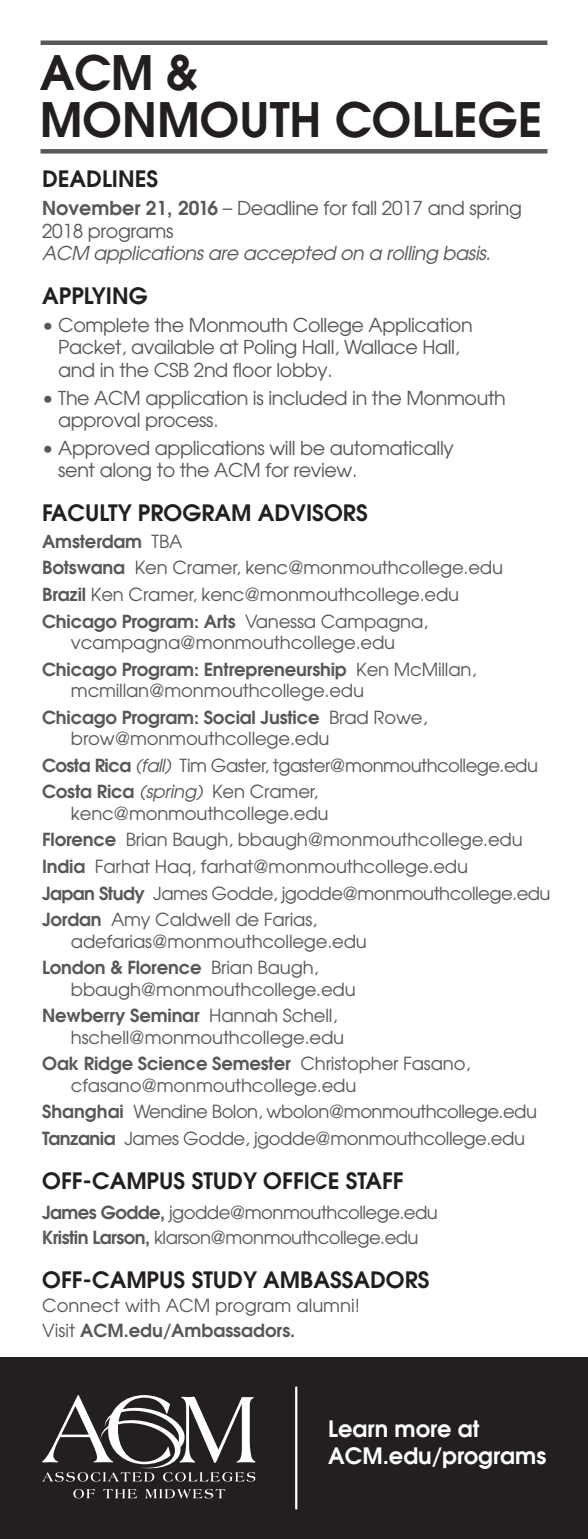
<style>
.page{position:relative;width:588px;height:1539px;background:#fff}
.page>*{position:absolute;margin:0;border:0;box-sizing:border-box;transform-origin:0 0}
.t1{font:600 47.25px/47.2px "Avant Garde";color:#231f20}
.t2{font:600 22.5px "Avant Garde";color:#231f20}
.t3{font:600 22.5px/27px "Avant Garde";color:#fff}
.t4{font:19.12px/22.5px "Avant Garde";letter-spacing:-.02em;color:#57585a}
.t5{font:italic 19.12px "Avant Garde";letter-spacing:-.02em;color:#57585a}
.t6{font:18px/26.6px "Avant Garde";letter-spacing:-.01em;color:#57585a}
.t7{font:18px/26.6px "Avant Garde";letter-spacing:-.03em;color:#57585a}
.s1{font-weight:600}
.s2{font-style:italic}
</style>
<div class="page">
<div style="left:0;top:1357px;width:587px;height:182px;background:#231f20"></div>
<svg style="left:73px;top:1489px;width:22px;height:9px"></svg>
<svg style="left:103px;top:1489px;width:34px;height:9px"></svg>
<svg style="left:145px;top:1489px;width:80px;height:9px"></svg>
<svg style="left:42px;top:1395px;width:213px;height:87px"></svg>
<hr style="left:295px;top:1388px;width:2px;height:121px;background:#fff">
<div style="left:40px;top:40px;width:507px;height:5px;background:#57585a"></div>
<div style="left:40px;top:149px;width:507px;height:5px;background:#57585a"></div>
<h1 class="t1" style="left:40px;top:48px;width:503px">ACM &amp;<br>MONMOUTH COLLEGE</h1>
<p class="t2" style="left:42px;top:164px;width:118px">DEADLINES</p>
<p class="t4" style="left:42px;top:197px;width:481px"><span class="s1">November 21, 2016</span> – Deadline for fall 2017 and spring<br>2018 programs</p>
<p class="t5" style="left:42px;top:241px;width:450px">ACM applications are accepted on a rolling basis.</p>
<p class="t2" style="left:42px;top:281px;width:107px">APPLYING</p>
<p class="t4" style="left:58px;top:313px;width:415px;text-indent:-16px">• Complete the Monmouth College Application<br>Packet, available at Poling Hall, Wallace Hall, and in the CSB 2nd floor lobby.</p>
<p class="t4" style="left:58px;top:386px;width:449px;text-indent:-16px">• The ACM application is included in the Monmouth approval process.</p>
<p class="t4" style="left:58px;top:436px;width:397px;text-indent:-16px">• Approved applications will be automatically sent along to the ACM for review.</p>
<p class="t2" style="left:42px;top:498px;width:327px">FACULTY PROGRAM ADVISORS</p>
<p class="t6" style="left:42px;top:528px;width:462px"><span class="s1">Amsterdam</span> TBA<br><span class="s1">Botswana</span> Ken Cramer, kenc@monmouthcollege.edu <span class="s1">Brazil</span> Ken Cramer, kenc@monmouthcollege.edu <span class="s1">Chicago Program: Arts</span> Vanessa Campagna,</p>
<p class="t6" style="left:42px;top:629px;width:435px;text-indent:29px">vcampagna@monmouthcollege.edu<br><span class="s1">Chicago Program: Entrepreneurship</span> Ken McMillan,</p>
<p class="t6" style="left:42px;top:677px;width:386px;text-indent:29px">mcmillan@monmouthcollege.edu<br><span class="s1">Chicago Program: Social Justice</span> Brad Rowe,</p>
<p class="t7" style="left:42px;top:725px;width:497px;text-indent:29px">brow@monmouthcollege.edu<br><span class="s1">Costa Rica</span> <span class="s2">(fall)</span> Tim Gaster, tgaster@monmouthcollege.edu<br><span class="s1">Costa Rica</span> <span class="s2">(spring)</span> Ken Cramer,</p>
<p class="t6" style="left:42px;top:800px;width:509px;text-indent:29px">kenc@monmouthcollege.edu<br><span class="s1">Florence</span> Brian Baugh, bbaugh@monmouthcollege.edu <span class="s1">India</span> Farhat Haq, farhat@monmouthcollege.edu<br><span class="s1">Japan Study</span> James Godde, jgodde@monmouthcollege.edu <span class="s1">Jordan</span> Amy Caldwell de Farias,</p>
<p class="t6" style="left:42px;top:928px;width:326px;text-indent:29px">adefarias@monmouthcollege.edu<br><span class="s1">London &amp; Florence</span> Brian Baugh,</p>
<p class="t6" style="left:42px;top:976px;width:315px;text-indent:29px">bbaugh@monmouthcollege.edu<br><span class="s1">Newberry Seminar</span> Hannah Schell,</p>
<p class="t6" style="left:42px;top:1024px;width:429px;text-indent:29px">hschell@monmouthcollege.edu<br><span class="s1">Oak Ridge Science Semester</span> Christopher Fasano,</p>
<p class="t6" style="left:42px;top:1072px;width:496px;text-indent:29px">cfasano@monmouthcollege.edu<br><span class="s1">Shanghai</span> Wendine Bolon, wbolon@monmouthcollege.edu<br><span class="s1">Tanzania</span> James Godde, jgodde@monmouthcollege.edu</p>
<p class="t2" style="left:42px;top:1166px;width:363px">OFF-CAMPUS STUDY OFFICE STAFF</p>
<p class="t7" style="left:42px;top:1200px;width:397px;line-height:24.8px"><span class="s1">James Godde,</span> jgodde@monmouthcollege.edu<br><span class="s1">Kristin Larson,</span> klarson@monmouthcollege.edu</p>
<p class="t2" style="left:42px;top:1265px;width:388px">OFF-CAMPUS STUDY AMBASSADORS</p>
<p class="t6" style="left:42px;top:1293px;width:319px;line-height:24.8px">Connect with ACM program alumni!<br>Visit <span class="s1">ACM.edu/Ambassadors.</span></p>
<p class="t3" style="left:328px;top:1415px;width:219px">Learn more at<br>ACM.edu/programs</p>
</div>
